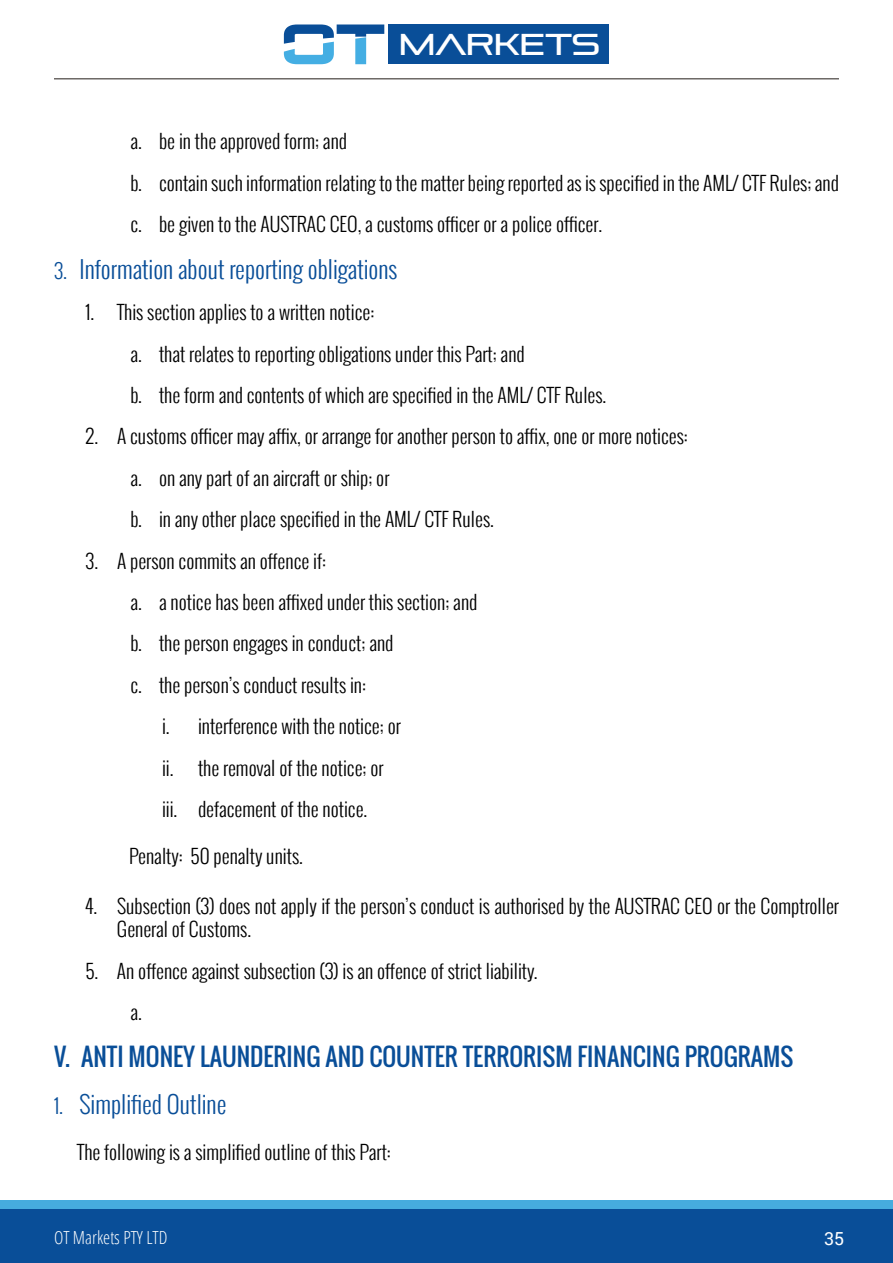
<style>
.page{position:relative;width:893px;height:1263px;background:#fff}
.page>*{position:absolute;margin:0;border:0;box-sizing:border-box;transform-origin:0 0}
.t1{font:30px "Pirulen Rg";color:#fff}
.t2{font:300 24px "Oswald";color:#094e98}
.t3{font:24px "Oswald";color:#094e98}
.t4{font:300 19.5px/41.4px "Oswald";color:#000}
.t5{font:300 condensed 18px "Open Sans";color:#fff}
.t6{font:18px "Roboto";color:#fff}
.s1{font-size:20.25px}
</style>
<div class="page">
<svg style="left:284px;top:24px;width:100px;height:40px"></svg>
<div style="left:389px;top:24px;width:220px;height:40px;background:#094e98"></div>
<hr style="left:54px;top:78px;width:785px;height:1px;background:#3c3633">
<div style="left:0;top:1200px;width:893px;height:54px;background:#46acde"></div>
<div style="left:0;top:1209px;width:893px;height:54px;background:#094e98"></div>
<h1 class="t1" style="left:399px;top:27px;width:202px">MARKETS</h1>
<p class="t4" style="left:130px;top:120px;width:710px">a. be in the approved form; and<br>b. contain such information relating to the matter being reported as is specified in the AML/ CTF Rules; and c. be given to the AUSTRAC CEO, a customs officer or a police officer.</p>
<p class="t2" style="left:54px;top:251px;width:345px"><span class="s1">3.</span> Information about reporting obligations</p>
<p class="t4" style="left:130px;top:291px;width:477px;text-indent:-45px">1. This section applies to a written notice:<br>a. that relates to reporting obligations under this Part; and<br>b. the form and contents of which are specified in the AML/ CTF Rules.</p>
<p class="t4" style="left:130px;top:416px;width:559px;text-indent:-45px">2. A customs officer may affix, or arrange for another person to affix, one or more notices: a. on any part of an aircraft or ship; or<br>b. in any other place specified in the AML/ CTF Rules.</p>
<p class="t4" style="left:86px;top:540px;width:242px">3. A person commits an offence if:</p>
<p class="t4" style="left:130px;top:581px;width:348px">a. a notice has been affixed under this section; and</p>
<p class="t4" style="left:130px;top:623px;width:264px">b. the person engages in conduct; and</p>
<p class="t4" style="left:130px;top:664px;width:237px">c. the person’s conduct results in:</p>
<p class="t4" style="left:162px;top:705px;width:240px">i. interference with the notice; or</p>
<p class="t4" style="left:162px;top:747px;width:223px">ii. the removal of the notice; or</p>
<p class="t4" style="left:162px;top:788px;width:207px">iii. defacement of the notice.</p>
<p class="t4" style="left:129px;top:835px;width:175px">Penalty: 50 penalty units.</p>
<p class="t4" style="left:117px;top:894px;width:723px;line-height:23.4px;text-indent:-31px">4. Subsection (3) does not apply if the person’s conduct is authorised by the AUSTRAC CEO or the Comptroller<br>General of Customs.</p>
<p class="t4" style="left:130px;top:950px;width:409px;text-indent:-45px">5. An offence against subsection (3) is an offence of strict liability. a.</p>
<p class="t3" style="left:54px;top:1038px;width:741px">V. ANTI MONEY LAUNDERING AND COUNTER TERRORISM FINANCING PROGRAMS</p>
<p class="t2" style="left:54px;top:1086px;width:174px"><span class="s1">1.</span> Simplified Outline</p>
<p class="t4" style="left:77px;top:1131px;width:315px">The following is a simplified outline of this Part:</p>
<p class="t5" style="left:54px;top:1225px;width:115px">OT Markets PTY LTD</p>
<p class="t6" style="left:824px;top:1226px;width:22px">35</p>
</div>
